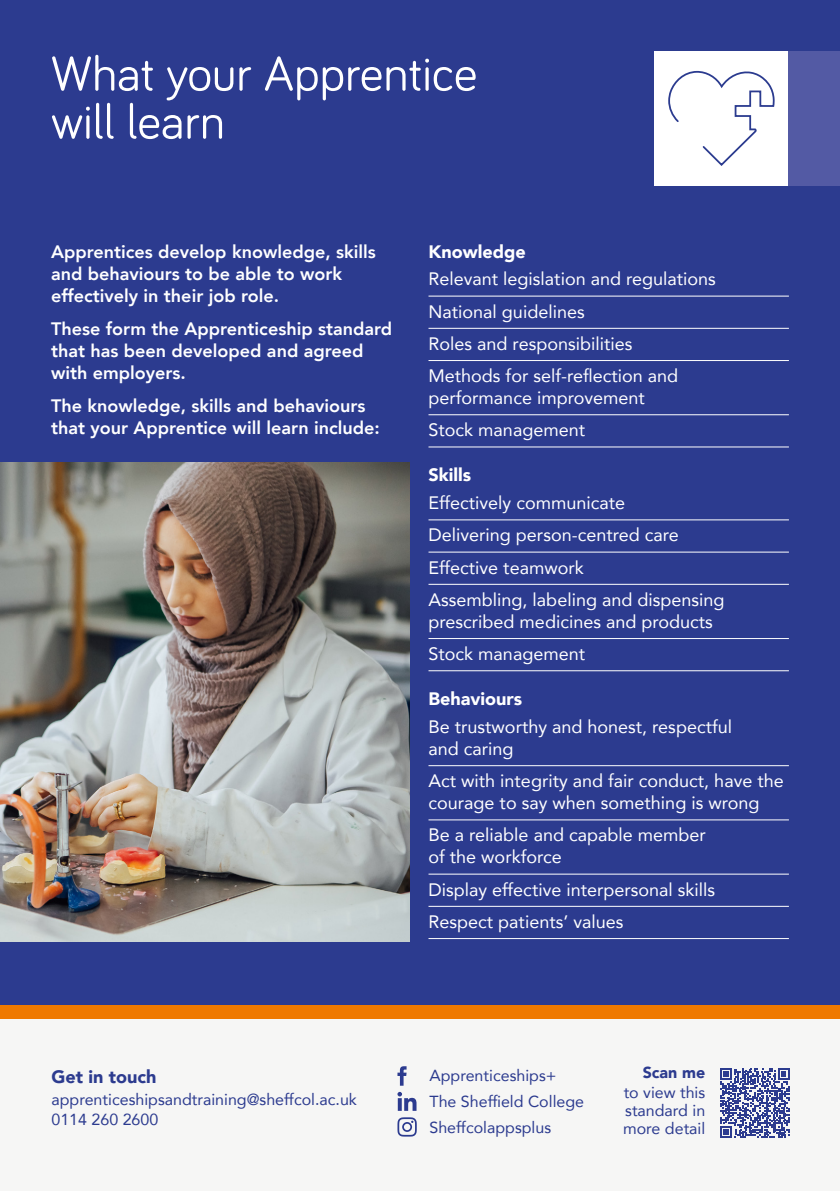
<style>
.page{position:relative;width:840px;height:1191px;background:#fff}
.page>*{position:absolute;margin:0;border:0;box-sizing:border-box;transform-origin:0 0}
.t1{font:50px/48px "Bariol";color:#fff}
.t2{font:18px/32.2px "Avenir";color:#fff}
.t3{font:800 18px/22px "Avenir";color:#fff}
.t4{font:18px/27.6px "Avenir";color:#2c3b8f}
.t5{font:900 18px "Avenir";color:#fff}
.t6{font:900 18px "Avenir";color:#2c3b8f}
.t7{font:16px/25.6px "Avenir";color:#2c3b8f}
.t8{font:900 16px "Avenir";color:#2c3b8f}
</style>
<div class="page">
<div style="left:0;top:0;width:839px;height:1005px;background:#2c3b8f"></div>
<div style="left:653px;top:51px;width:135px;height:135px;background:#fff"></div>
<div style="left:788px;top:51px;width:51px;height:135px;background:#535aa4"></div>
<svg style="left:668px;top:70px;width:106px;height:96px"></svg>
<hr style="left:428px;top:295px;width:360px;height:1px;background:#fff">
<hr style="left:428px;top:328px;width:360px;height:1px;background:#fff">
<hr style="left:428px;top:360px;width:360px;height:1px;background:#fff">
<hr style="left:428px;top:414px;width:360px;height:1px;background:#fff">
<hr style="left:428px;top:446px;width:360px;height:1px;background:#fff">
<hr style="left:428px;top:519px;width:360px;height:1px;background:#fff">
<hr style="left:428px;top:551px;width:360px;height:1px;background:#fff">
<hr style="left:428px;top:584px;width:360px;height:1px;background:#fff">
<hr style="left:428px;top:638px;width:360px;height:1px;background:#fff">
<hr style="left:428px;top:670px;width:360px;height:1px;background:#fff">
<hr style="left:428px;top:765px;width:360px;height:1px;background:#fff">
<hr style="left:428px;top:819px;width:360px;height:1px;background:#fff">
<hr style="left:428px;top:873px;width:360px;height:1px;background:#fff">
<hr style="left:428px;top:906px;width:360px;height:1px;background:#fff">
<hr style="left:428px;top:938px;width:360px;height:1px;background:#fff">
<img style="left:0;top:463px;width:409px;height:478px">
<div style="left:0;top:1009px;width:839px;height:182px;background:#f6f6f5"></div>
<svg style="left:397px;top:1066px;width:9px;height:19px"></svg>
<svg style="left:397px;top:1091px;width:19px;height:19px"></svg>
<svg style="left:397px;top:1117px;width:19px;height:19px"></svg>
<div style="left:0;top:1005px;width:839px;height:13px;background:#ef7900"></div>
<svg style="left:720px;top:1068px;width:70px;height:70px"></svg>
<h1 class="t1" style="left:51px;top:47px;width:427px">What your Apprentice will learn</h1>
<p class="t3" style="left:51px;top:240px;width:326px">Apprentices develop knowledge, skills and behaviours to be able to work effectively in their job role.</p>
<p class="t3" style="left:51px;top:318px;width:342px">These form the Apprenticeship standard that has been developed and agreed with employers.</p>
<p class="t3" style="left:51px;top:395px;width:330px">The knowledge, skills and behaviours that your Apprentice will learn include:</p>
<p class="t5" style="left:428px;top:236px;width:99px">Knowledge</p>
<p class="t2" style="left:428px;top:262px;width:289px">Relevant legislation and regulations<br>National guidelines<br>Roles and responsibilities<br>Methods for self-reflection and</p>
<p class="t2" style="left:428px;top:381px;width:218px">performance improvement<br>Stock management</p>
<p class="t5" style="left:428px;top:460px;width:44px">Skills</p>
<p class="t2" style="left:428px;top:486px;width:297px">Effectively communicate<br>Delivering person-centred care<br>Effective teamwork<br>Assembling, labeling and dispensing</p>
<p class="t2" style="left:428px;top:605px;width:286px">prescribed medicines and products<br>Stock management</p>
<p class="t5" style="left:428px;top:683px;width:95px">Behaviours</p>
<p class="t2" style="left:428px;top:715px;width:305px;line-height:22px">Be trustworthy and honest, respectful and caring</p>
<p class="t2" style="left:428px;top:769px;width:356px;line-height:22px">Act with integrity and fair conduct, have the courage to say when something is wrong</p>
<p class="t2" style="left:428px;top:823px;width:279px;line-height:22px">Be a reliable and capable member of the workforce</p>
<p class="t2" style="left:428px;top:872px;width:288px">Display effective interpersonal skills<br>Respect patients’ values</p>
<p class="t4" style="left:83px;top:1059px;width:175px">Apprenticeships+<br>The Sheffield College</p>
<p class="t6" style="left:51px;top:1061px;width:106px">Get in touch</p>
<p class="t7" style="left:51px;top:1089px;width:307px;line-height:20px">apprenticeshipsandtraining@sheffcol.ac.uk<br>0114 260 2600</p>
<p class="t7" style="left:429px;top:1062px;width:156px">Apprenticeships+<br>The Sheffield College<br>Sheffcolappsplus</p>
<p class="t8" style="left:642px;top:1058px;width:64px">Scan me</p>
<p class="t7" style="left:622px;top:1083px;width:84px;line-height:18px;text-align:justify">to view this standard in more detail</p>
</div>
